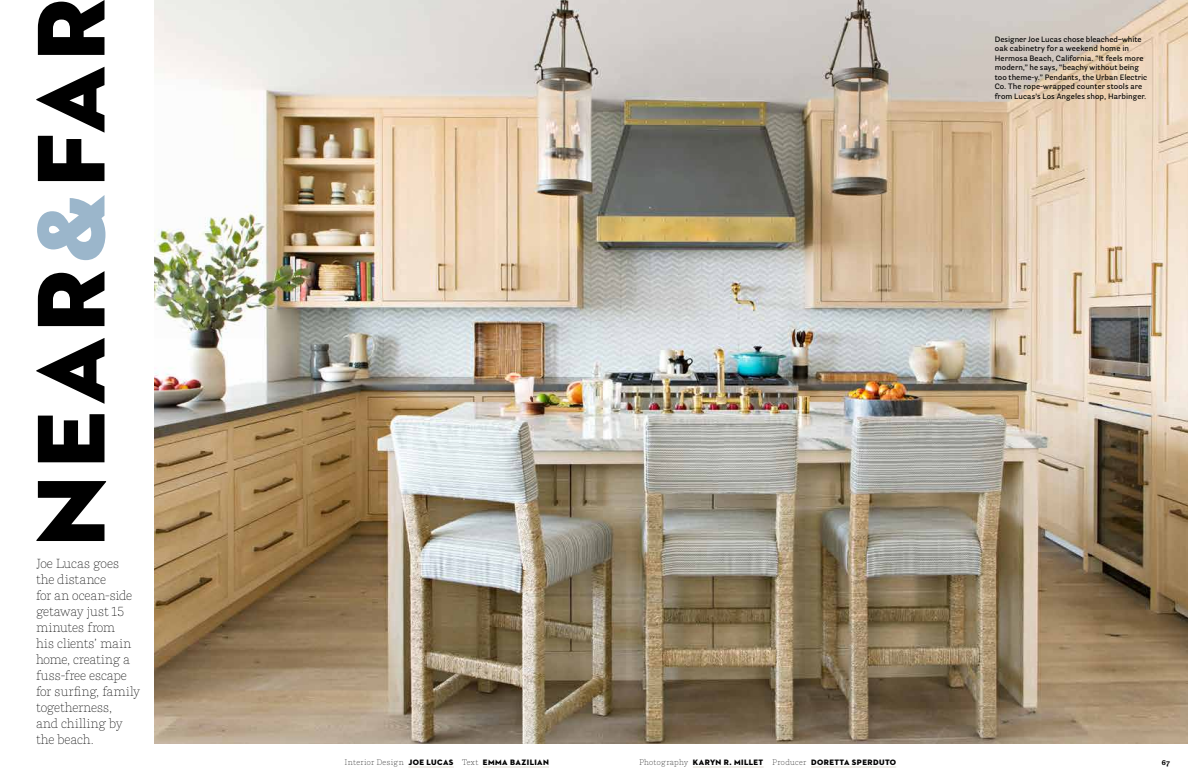
<style>
.page{position:relative;width:1188px;height:783px;background:#fff}
.page>*{position:absolute;margin:0;border:0;box-sizing:border-box;transform-origin:0 0}
.t1{font:98px "Neutraface 2 Display Titling";letter-spacing:.055em;color:#000}
.t2{font:100 13px/16px "Parry Pro";letter-spacing:-.005em;color:#000}
.t3{font:8px "Neutraface 2 Display Titling";letter-spacing:.055em;color:#000}
.t4{font:600 7.8px/9.5px "Parry Grotesque Pro";letter-spacing:.01em;color:#000}
.t5{font:700 7.2px "Parry Pro";color:#000}
.s1{color:#9bb6cb}
.s2{font-family:"Parry Pro";font-weight:100}
</style>
<div class="page">
<img style="left:155px;top:0;width:1033px;height:744px">
<hr style="left:408px;top:767px;width:46px;height:1px;background:#e3ddd3">
<hr style="left:483px;top:767px;width:66px;height:1px;background:#e3ddd3">
<hr style="left:693px;top:767px;width:71px;height:1px;background:#e3ddd3">
<hr style="left:811px;top:767px;width:85px;height:1px;background:#e3ddd3">
<h1 class="t1" style="left:10px;top:547px;width:551px;rotate:-90deg">NEAR<span class="s1">&amp;</span>FAR</h1>
<h2 class="t2" style="left:36px;top:555px;width:106px">Joe Lucas goes the distance<br>for an ocean-side getaway just 15 minutes from<br>his clients’ main home, creating a fuss-free escape for surfing, family togetherness,<br>and chilling by the beach.</h2>
<p class="t4" style="left:995px;top:34px;width:154px">Designer Joe Lucas chose bleached–white oak cabinetry for a weekend home in Hermosa Beach, California. “It feels more modern,” he says, “beachy without being too theme-y.” Pendants, the Urban Electric Co. The rope-wrapped counter stools are from Lucas’s Los Angeles shop, Harbinger.</p>
<p class="t3" style="left:345px;top:757px;width:206px"><span class="s2">Interior Design</span> JOE LUCAS <span class="s2">Text</span> EMMA BAZILIAN</p>
<p class="t3" style="left:639px;top:757px;width:259px"><span class="s2">Photography</span> KARYN R. MILLET <span class="s2">Producer</span> DORETTA SPERDUTO</p>
<p class="t5" style="left:1162px;top:757px;width:10px">67</p>
</div>
